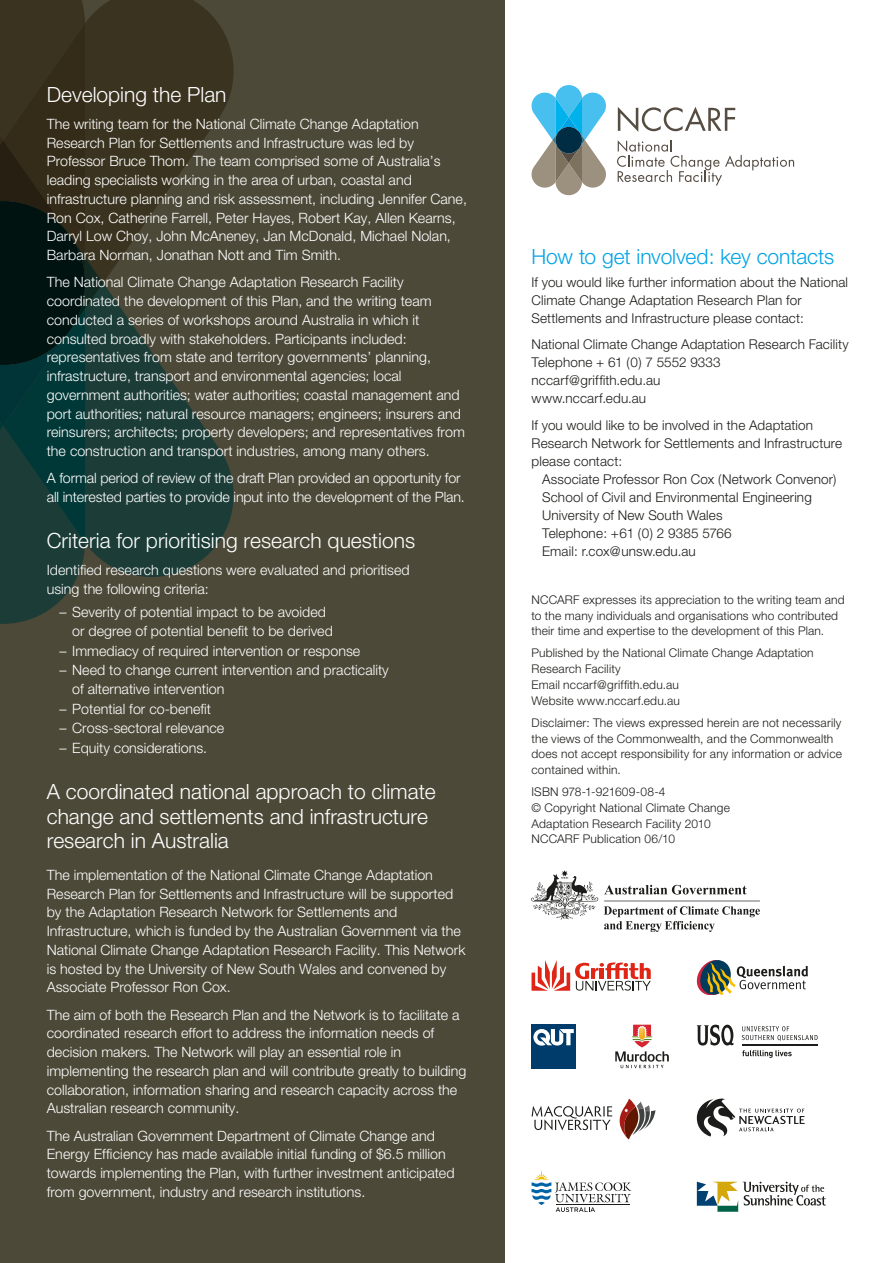
<style>
.page{position:relative;width:893px;height:1263px;background:#fff}
.page>*{position:absolute;margin:0;border:0;box-sizing:border-box;transform-origin:0 0}
.t1{font:300 21px/24.8px "Helvetica Neue";color:#fff}
.t2{font:300 21px "Helvetica Neue";letter-spacing:-.005em;color:#00a3e6}
.t3{font:300 14.25px/18.8px "Helvetica Neue";color:#fff}
.t4{font:300 13.5px/18px "Helvetica Neue";letter-spacing:.01em;color:#1c1c1a}
.t5{font:300 12px/15.8px "Helvetica Neue";letter-spacing:.015em;color:#1c1c1a}
</style>
<div class="page">
<div style="left:0;top:0;width:505px;height:1263px;background:#4c4938"></div>
<svg style="left:103px;top:283px;width:131px;height:294px;fill:#1b3c37"></svg>
<svg style="left:103px;top:0;width:131px;height:283px;fill:#3a3320"></svg>
<svg style="left:0;top:0;width:103px;height:624px;background:#1d2f26"></svg>
<svg style="left:531px;top:85px;width:75px;height:110px"></svg>
<svg style="left:617px;top:140px;width:177px;height:46px"></svg>
<svg style="left:618px;top:107px;width:117px;height:25px"></svg>
<svg style="left:531px;top:1169px;width:100px;height:43px"></svg>
<svg style="left:697px;top:1182px;width:129px;height:30px"></svg>
<svg style="left:697px;top:1098px;width:108px;height:38px"></svg>
<svg style="left:531px;top:1106px;width:81px;height:24px"></svg>
<svg style="left:619px;top:1098px;width:36px;height:41px"></svg>
<svg style="left:531px;top:960px;width:120px;height:31px"></svg>
<svg style="left:697px;top:960px;width:111px;height:35px"></svg>
<svg style="left:615px;top:1025px;width:54px;height:43px"></svg>
<div style="left:531px;top:1025px;width:45px;height:44px;background:#003c6b"></div>
<svg style="left:533px;top:1029px;width:41px;height:16px"></svg>
<svg style="left:742px;top:1026px;width:75px;height:14px"></svg>
<svg style="left:697px;top:1025px;width:37px;height:20px"></svg>
<hr style="left:742px;top:1044px;width:76px;height:1px;background:#1c1c1a">
<svg style="left:742px;top:1050px;width:50px;height:8px"></svg>
<svg style="left:531px;top:870px;width:229px;height:62px"></svg>
<h1 class="t1" style="left:47px;top:84px;width:181px">Developing the Plan</h1>
<p class="t3" style="left:47px;top:116px;width:422px">The writing team for the National Climate Change Adaptation Research Plan for Settlements and Infrastructure was led by Professor Bruce Thom. The team comprised some of Australia’s leading specialists working in the area of urban, coastal and infrastructure planning and risk assessment, including Jennifer Cane, Ron Cox, Catherine Farrell, Peter Hayes, Robert Kay, Allen Kearns, Darryl Low Choy, John McAneney, Jan McDonald, Michael Nolan, Barbara Norman, Jonathan Nott and Tim Smith.</p>
<p class="t3" style="left:47px;top:274px;width:420px">The National Climate Change Adaptation Research Facility coordinated the development of this Plan, and the writing team conducted a series of workshops around Australia in which it consulted broadly with stakeholders. Participants included: representatives from state and territory governments’ planning, infrastructure, transport and environmental agencies; local government authorities; water authorities; coastal management and port authorities; natural resource managers; engineers; insurers and reinsurers; architects; property developers; and representatives from the construction and transport industries, among many others.</p>
<p class="t3" style="left:47px;top:470px;width:420px">A formal period of review of the draft Plan provided an opportunity for all interested parties to provide input into the development of the Plan.</p>
<h1 class="t1" style="left:47px;top:530px;width:370px">Criteria for prioritising research questions</h1>
<p class="t3" style="left:47px;top:562px;width:364px">Identified research questions were evaluated and prioritised using the following criteria:</p>
<p class="t3" style="left:72px;top:604px;width:262px;text-indent:-13px">– Severity of potential impact to be avoided or degree of potential benefit to be derived</p>
<p class="t3" style="left:60px;top:642px;width:302px">– Immediacy of required intervention or response</p>
<p class="t3" style="left:72px;top:662px;width:318px;text-indent:-13px">– Need to change current intervention and practicality of alternative intervention</p>
<p class="t3" style="left:60px;top:700px;width:153px">– Potential for co-benefit</p>
<p class="t3" style="left:60px;top:720px;width:166px">– Cross-sectoral relevance</p>
<p class="t3" style="left:60px;top:740px;width:149px">– Equity considerations.</p>
<h1 class="t1" style="left:47px;top:781px;width:391px">A coordinated national approach to climate change and settlements and infrastructure research in Australia</h1>
<p class="t3" style="left:47px;top:867px;width:420px">The implementation of the National Climate Change Adaptation Research Plan for Settlements and Infrastructure will be supported by the Adaptation Research Network for Settlements and Infrastructure, which is funded by the Australian Government via the National Climate Change Adaptation Research Facility. This Network is hosted by the University of New South Wales and convened by Associate Professor Ron Cox.</p>
<p class="t3" style="left:47px;top:1006px;width:421px">The aim of both the Research Plan and the Network is to facilitate a coordinated research effort to address the information needs of decision makers. The Network will play an essential role in implementing the research plan and will contribute greatly to building collaboration, information sharing and research capacity across the Australian research community.</p>
<p class="t3" style="left:47px;top:1127px;width:409px">The Australian Government Department of Climate Change and Energy Efficiency has made available initial funding of $6.5 million towards implementing the Plan, with further investment anticipated from government, industry and research institutions.</p>
<h1 class="t2" style="left:531px;top:249px;width:304px">How to get involved: key contacts</h1>
<p class="t4" style="left:531px;top:274px;width:318px">If you would like further information about the National<br>Climate Change Adaptation Research Plan for<br>Settlements and Infrastructure please contact:</p>
<p class="t4" style="left:531px;top:336px;width:319px">National Climate Change Adaptation Research Facility<br>Telephone + 61 (0) 7 5552 9333 nccarf@griffith.edu.au<br>www.nccarf.edu.au</p>
<p class="t4" style="left:531px;top:417px;width:312px">If you would like to be involved in the Adaptation<br>Research Network for Settlements and Infrastructure please contact:</p>
<p class="t4" style="left:542px;top:471px;width:296px">Associate Professor Ron Cox (Network Convenor)<br>School of Civil and Environmental Engineering University of New South Wales<br>Telephone: +61 (0) 2 9385 5766<br>Email: r.cox@unsw.edu.au</p>
<p class="t5" style="left:531px;top:593px;width:315px">NCCARF expresses its appreciation to the writing team and to the many individuals and organisations who contributed their time and expertise to the development of this Plan.</p>
<p class="t5" style="left:531px;top:646px;width:284px">Published by the National Climate Change Adaptation Research Facility<br>Email nccarf@griffith.edu.au<br>Website www.nccarf.edu.au</p>
<p class="t5" style="left:531px;top:716px;width:312px">Disclaimer: The views expressed herein are not necessarily the views of the Commonwealth, and the Commonwealth does not accept responsibility for any information or advice contained within.</p>
<p class="t5" style="left:531px;top:785px;width:200px">ISBN 978-1-921609-08-4<br>© Copyright National Climate Change<br>Adaptation Research Facility 2010<br>NCCARF Publication 06/10</p>
</div>
